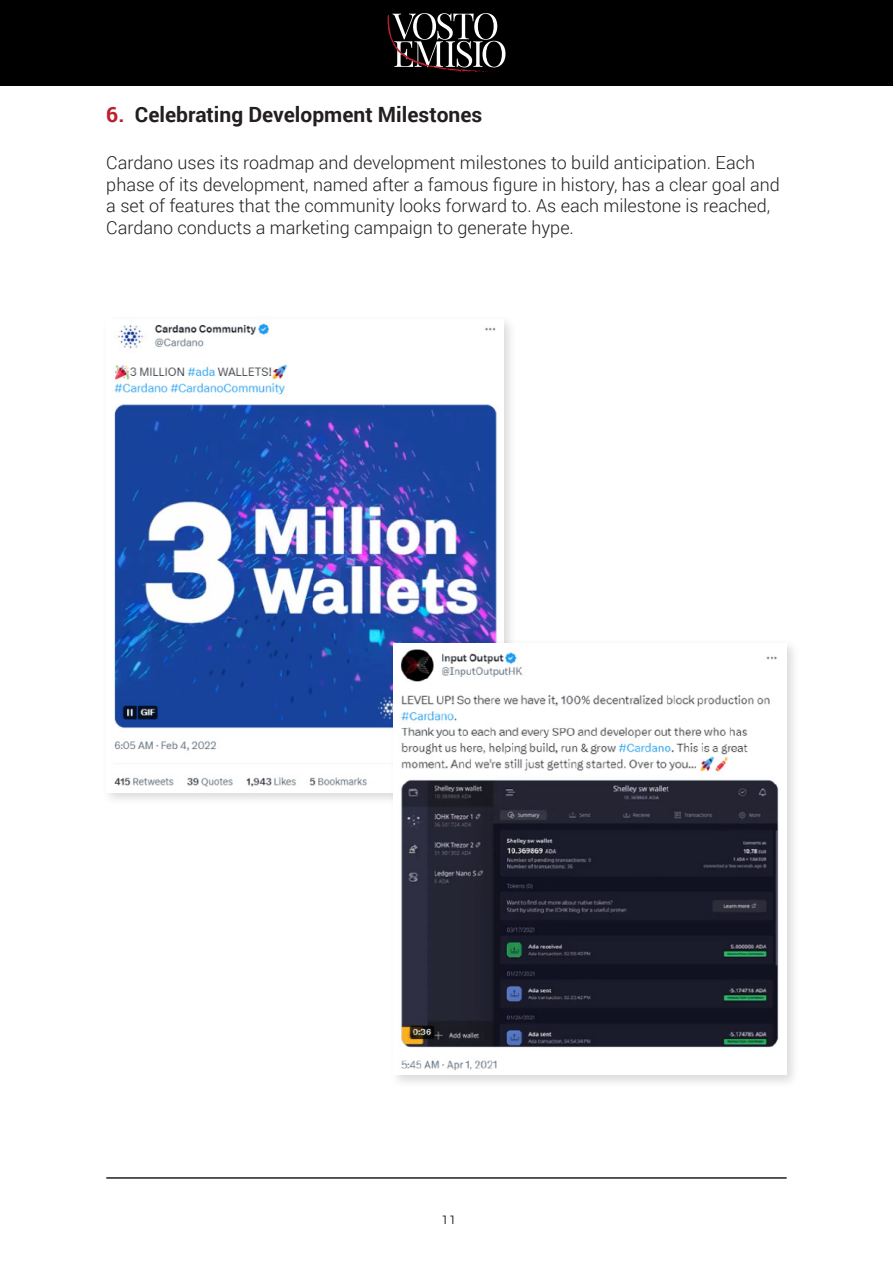
<style>
.page{position:relative;width:893px;height:1263px;background:#fff}
.page>*{position:absolute;margin:0;border:0;box-sizing:border-box;transform-origin:0 0}
.t1{font:700 21px "Roboto";color:#231f20}
.t2{font:300 18px/21.6px "Roboto";color:#231f20}
.t3{font:300 12px "Montserrat";color:#231f20}
.s1{color:#bc202e}
</style>
<div class="page">
<div style="left:0;top:0;width:893px;height:85px;background:#000"></div>
<svg style="left:387px;top:13px;width:118px;height:59px"></svg>
<hr style="left:106px;top:1177px;width:681px;height:2px;background:#231f20">
<img style="left:112px;top:320px;width:388px;height:467px">
<img style="left:385px;top:635px;width:409px;height:448px">
<img style="left:394px;top:643px;width:393px;height:432px">
<p class="t1" style="left:106px;top:100px;width:378px"><span class="s1">6.</span> Celebrating Development Milestones</p>
<p class="t2" style="left:106px;top:151px;width:675px">Cardano uses its roadmap and development milestones to build anticipation. Each phase of its development, named after a famous figure in history, has a clear goal and a set of features that the community looks forward to. As each milestone is reached, Cardano conducts a marketing campaign to generate hype.</p>
<p class="t3" style="left:442px;top:1211px;width:16px">11</p>
</div>
